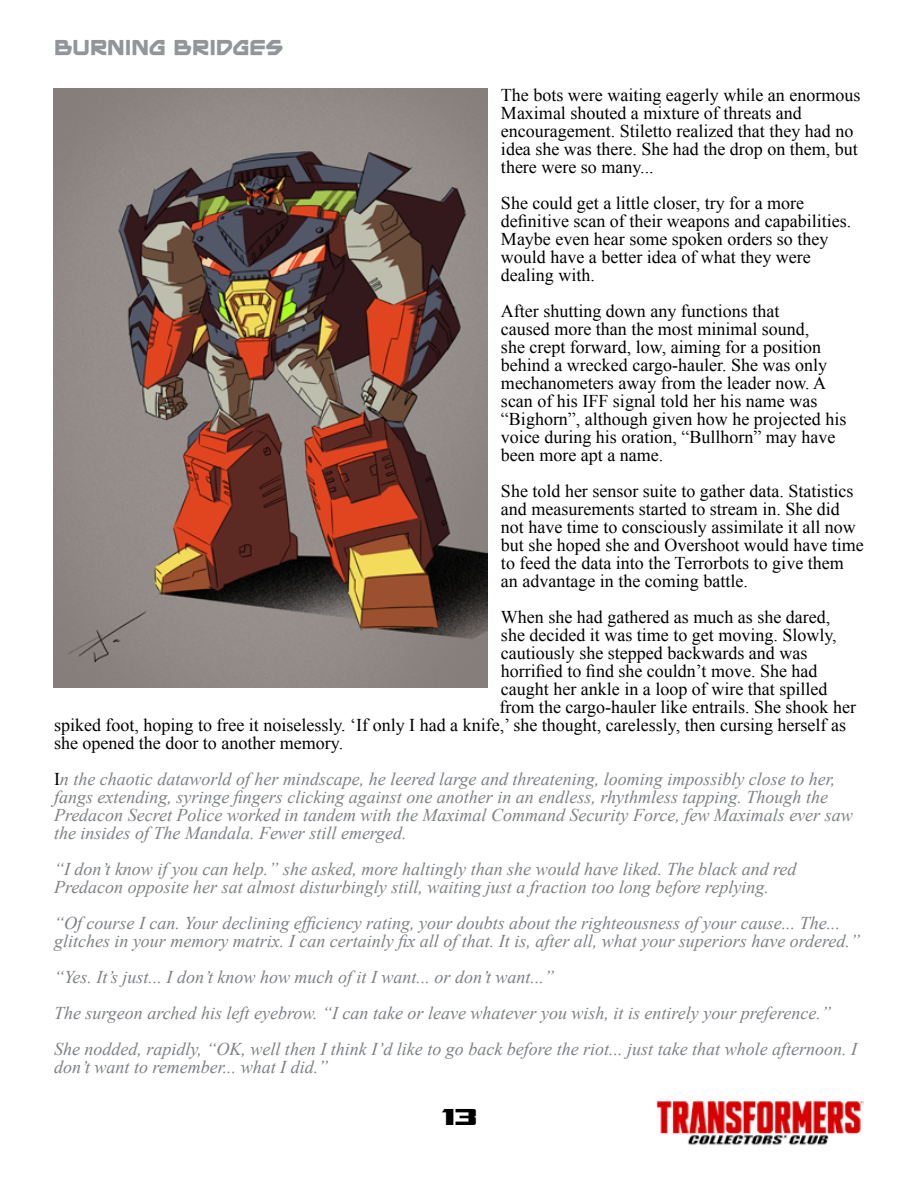
<style>
.page{position:relative;width:918px;height:1188px;background:#fff}
.page>*{position:absolute;margin:0;border:0;box-sizing:border-box;transform-origin:0 0}
.t1{font:27px "SF Trans Robotics Extended";color:#000}
.t2{font:18px/18px "Times New Roman";color:#000}
.t3{font:italic 18px/18px "Times New Roman";color:#7e8083}
.t4{font:18px "Mainframe BB Bold";color:#939598}
.s1{font-style:normal;color:#000}
</style>
<div class="page">
<img style="left:656px;top:1101px;width:208px;height:44px">
<img style="left:54px;top:88px;width:433px;height:600px">
<p class="t4" style="left:54px;top:37px;width:231px">BURNING BRIDGES</p>
<p class="t2" style="left:501px;top:85px;width:361px">The bots were waiting eagerly while an enormous Maximal shouted a mixture of threats and encouragement. Stiletto realized that they had no idea she was there. She had the drop on them, but there were so many...</p>
<p class="t2" style="left:501px;top:193px;width:352px">She could get a little closer, try for a more definitive scan of their weapons and capabilities.<br>Maybe even hear some spoken orders so they would have a better idea of what they were dealing with.</p>
<p class="t2" style="left:501px;top:301px;width:347px">After shutting down any functions that<br>caused more than the most minimal sound,<br>she crept forward, low, aiming for a position behind a wrecked cargo-hauler. She was only mechanometers away from the leader now. A scan of his IFF signal told her his name was “Bighorn”, although given how he projected his voice during his oration, “Bullhorn” may have been more apt a name.</p>
<p class="t2" style="left:501px;top:481px;width:364px">She told her sensor suite to gather data. Statistics and measurements started to stream in. She did not have time to consciously assimilate it all now but she hoped she and Overshoot would have time to feed the data into the Terrorbots to give them an advantage in the coming battle.</p>
<p class="t2" style="left:501px;top:607px;width:331px">When she had gathered as much as she dared,</p>
<p class="t2" style="left:501px;top:625px;width:337px">she decided it was time to get moving. Slowly,</p>
<p class="t2" style="left:501px;top:643px;width:308px">cautiously she stepped backwards and was</p>
<p class="t2" style="left:501px;top:661px;width:318px">horrified to find she couldn’t move. She had</p>
<p class="t2" style="left:501px;top:679px;width:328px">caught her ankle in a loop of wire that spilled</p>
<p class="t2" style="left:500px;top:697px;width:358px">from the cargo-hauler like entrails. She shook her</p>
<p class="t2" style="left:54px;top:715px;width:794px">spiked foot, hoping to free it noiselessly. ‘If only I had a knife,’ she thought, carelessly, then cursing herself as</p>
<p class="t2" style="left:54px;top:733px;width:291px">she opened the door to another memory.</p>
<p class="t3" style="left:54px;top:770px;width:800px"><span class="s1">I</span>n the chaotic dataworld of her mindscape, he leered large and threatening, looming impossibly close to her, fangs extending, syringe fingers clicking against one another in an endless, rhythmless tapping. Though the Predacon Secret Police worked in tandem with the Maximal Command Security Force, few Maximals ever saw the insides of The Mandala. Fewer still emerged.</p>
<p class="t3" style="left:54px;top:860px;width:744px">“I don’t know if you can help.” she asked, more haltingly than she would have liked. The black and red<br>Predacon opposite her sat almost disturbingly still, waiting just a fraction too long before replying.</p>
<p class="t3" style="left:54px;top:914px;width:808px">“Of course I can. Your declining efficiency rating, your doubts about the righteousness of your cause... The... glitches in your memory matrix. I can certainly fix all of that. It is, after all, what your superiors have ordered.”</p>
<p class="t3" style="left:54px;top:959px;width:805px;line-height:36px">“Yes. It’s just... I don’t know how much of it I want... or don’t want...”<br>The surgeon arched his left eyebrow. “I can take or leave whatever you wish, it is entirely your preference.”<br>She nodded, rapidly, “OK, well then I think I’d like to go back before the riot... just take that whole afternoon. I</p>
<p class="t3" style="left:54px;top:1058px;width:276px">don’t want to remember... what I did.”</p>
<h1 class="t1" style="left:442px;top:1102px;width:37px">13</h1>
</div>
